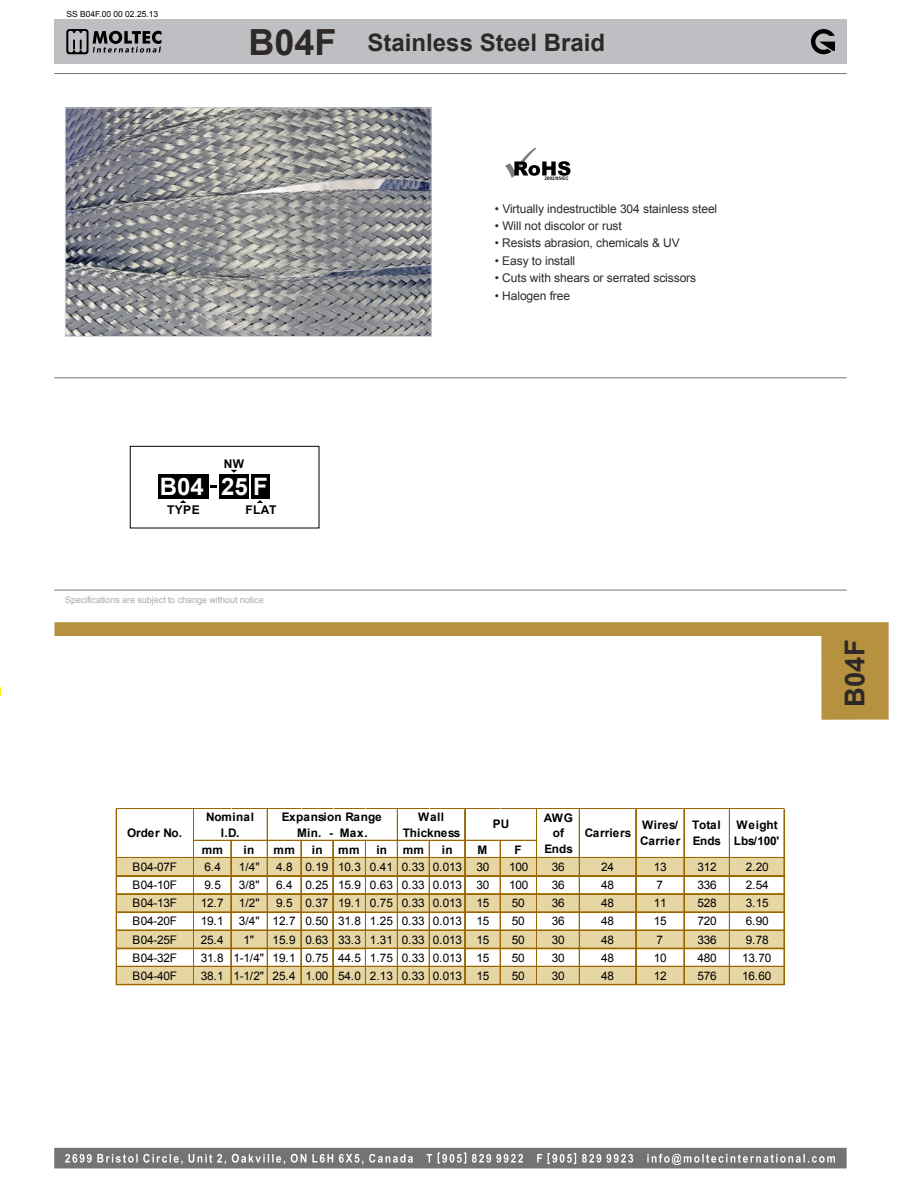
<style>
.page{position:relative;width:901px;height:1188px;background:#fff}
.page>*{position:absolute;margin:0;border:0;box-sizing:border-box;transform-origin:0 0}
.t1{font:700 36px "Arial";color:#2e2926}
.t2{font:700 27.45px "Arial";color:#2e2926}
.t3{font:700 24px "Arial";color:#2e2926}
.t4{font:700 24px "Arial";color:#fff}
.t5{font:12px "Arial";letter-spacing:-.01em;color:#2e2926}
.t6{font:700 12px "Arial";letter-spacing:.035em;color:#000}
.t7{font:11.85px "Arial";letter-spacing:-.015em;color:#000}
.t8{font:700 11.85px/15.5px "Arial";color:#000;text-align:center}
.t9{font:700 11.85px/15.5px "Arial";letter-spacing:.025em;color:#000}
.t10{font:9px "Arial";color:#a8abad}
.t11{font:8.4px "Arial";color:#000}
</style>
<div class="page">
<img style="left:67px;top:110px;width:362px;height:225px">
<div style="left:65px;top:108px;width:366px;height:229px;border:1px solid #d1d4d6"></div>
<div style="left:54px;top:19px;width:792px;height:45px;background:#bdbfc2"></div>
<svg style="left:505px;top:147px;width:65px;height:33px"></svg>
<svg style="left:54px;top:622px;width:834px;height:98px"></svg>
<hr style="left:54px;top:73px;width:792px;height:1px;background:#737375">
<svg style="left:811px;top:29px;width:23px;height:25px"></svg>
<hr style="left:54px;top:590px;width:792px;height:1px;background:#737375">
<div style="left:116px;top:857px;width:668px;height:19px;background:#e6d6a3"></div>
<div style="left:116px;top:894px;width:668px;height:19px;background:#e6d6a3"></div>
<div style="left:116px;top:930px;width:668px;height:19px;background:#e6d6a3"></div>
<div style="left:116px;top:966px;width:668px;height:19px;background:#e6d6a3"></div>
<hr style="left:117px;top:808px;width:667px;height:1px;background:#960">
<hr style="left:194px;top:840px;width:343px;height:1px;background:#960">
<hr style="left:117px;top:857px;width:667px;height:1px;background:#960">
<hr style="left:117px;top:875px;width:667px;height:1px;background:#960">
<hr style="left:117px;top:876px;width:667px;height:1px;background:#960">
<hr style="left:117px;top:893px;width:667px;height:1px;background:#960">
<hr style="left:117px;top:894px;width:667px;height:1px;background:#960">
<hr style="left:117px;top:912px;width:667px;height:1px;background:#960">
<hr style="left:117px;top:930px;width:667px;height:1px;background:#960">
<hr style="left:117px;top:948px;width:667px;height:1px;background:#960">
<hr style="left:117px;top:966px;width:667px;height:1px;background:#960">
<hr style="left:116px;top:808px;width:1px;height:177px;background:#960">
<hr style="left:193px;top:809px;width:1px;height:176px;background:#960">
<hr style="left:230px;top:841px;width:1px;height:144px;background:#960">
<hr style="left:231px;top:841px;width:1px;height:144px;background:#960">
<hr style="left:267px;top:809px;width:1px;height:176px;background:#960">
<hr style="left:300px;top:841px;width:1px;height:144px;background:#960">
<hr style="left:301px;top:841px;width:1px;height:144px;background:#960">
<hr style="left:332px;top:841px;width:1px;height:144px;background:#960">
<hr style="left:365px;top:841px;width:1px;height:144px;background:#960">
<hr style="left:397px;top:809px;width:1px;height:176px;background:#960">
<hr style="left:428px;top:841px;width:1px;height:144px;background:#960">
<hr style="left:429px;top:841px;width:1px;height:144px;background:#960">
<hr style="left:464px;top:809px;width:1px;height:176px;background:#960">
<hr style="left:499px;top:841px;width:1px;height:144px;background:#960">
<hr style="left:500px;top:841px;width:1px;height:144px;background:#960">
<hr style="left:536px;top:809px;width:1px;height:176px;background:#960">
<hr style="left:578px;top:809px;width:1px;height:176px;background:#960">
<hr style="left:579px;top:809px;width:1px;height:176px;background:#960">
<hr style="left:635px;top:809px;width:1px;height:176px;background:#960">
<hr style="left:683px;top:809px;width:1px;height:176px;background:#960">
<hr style="left:728px;top:809px;width:1px;height:176px;background:#960">
<hr style="left:729px;top:809px;width:1px;height:176px;background:#960">
<hr style="left:117px;top:984px;width:667px;height:1px;background:#960">
<hr style="left:783px;top:809px;width:1px;height:176px;background:#960">
<div style="left:130px;top:446px;width:189px;height:82px;border:1px solid #000"></div>
<div style="left:251px;top:474px;width:18px;height:25px;background:#000"></div>
<div style="left:158px;top:474px;width:50px;height:25px;background:#000"></div>
<svg style="left:180px;top:500px;width:6px;height:3px"></svg>
<svg style="left:210px;top:485px;width:6px;height:3px"></svg>
<div style="left:219px;top:474px;width:29px;height:25px;background:#000"></div>
<svg style="left:231px;top:470px;width:6px;height:3px"></svg>
<svg style="left:256px;top:500px;width:7px;height:3px"></svg>
<hr style="left:54px;top:378px;width:792px;height:1px;background:#737375">
<svg style="left:54px;top:1148px;width:792px;height:20px;background:#858587"></svg>
<svg style="left:66px;top:29px;width:95px;height:25px"></svg>
<p class="t11" style="left:66px;top:11px;width:93px">SS B04F.00 00 02.25.13</p>
<h1 class="t1" style="left:248px;top:28px;width:90px">B04F</h1>
<h3 class="t3" style="left:367px;top:34px;width:239px">Stainless Steel Braid</h3>
<p class="t5" style="left:494px;top:204px;width:224px">• Virtually indestructible 304 stainless steel</p>
<p class="t5" style="left:494px;top:221px;width:128px">• Will not discolor or rust</p>
<p class="t5" style="left:494px;top:239px;width:186px">• Resists abrasion, chemicals &amp; UV</p>
<p class="t5" style="left:494px;top:256px;width:82px">• Easy to install</p>
<p class="t5" style="left:494px;top:274px;width:203px">• Cuts with shears or serrated scissors</p>
<p class="t5" style="left:494px;top:291px;width:77px">• Halogen free</p>
<h3 class="t4" style="left:160px;top:477px;width:46px">B04</h3>
<p class="t6" style="left:167px;top:505px;width:34px">TYPE</p>
<p class="t6" style="left:224px;top:460px;width:22px">NW</p>
<h3 class="t4" style="left:221px;top:477px;width:48px">25F</h3>
<p class="t6" style="left:245px;top:505px;width:33px">FLAT</p>
<p class="t10" style="left:65px;top:596px;width:200px">Specifications are subject to change without notice</p>
<p class="t8" style="left:206px;top:810px;width:49px">Nominal</p>
<p class="t8" style="left:127px;top:827px;width:57px">Order No.</p>
<p class="t8" style="left:221px;top:826px;width:20px">I.D.</p>
<p class="t8" style="left:281px;top:810px;width:102px">Expansion Range<br>Min. - Max.</p>
<p class="t8" style="left:402px;top:810px;width:59px">Wall<br>Thickness</p>
<p class="t8" style="left:492px;top:818px;width:18px">PU</p>
<p class="t8" style="left:201px;top:843px;width:23px">mm</p>
<p class="t8" style="left:243px;top:843px;width:12px">in</p>
<p class="t8" style="left:273px;top:843px;width:23px">mm</p>
<p class="t8" style="left:311px;top:843px;width:12px">in</p>
<p class="t8" style="left:338px;top:843px;width:23px">mm</p>
<p class="t8" style="left:376px;top:843px;width:12px">in</p>
<p class="t8" style="left:402px;top:843px;width:23px">mm</p>
<p class="t8" style="left:441px;top:843px;width:12px">in</p>
<p class="t8" style="left:477px;top:843px;width:11px">M</p>
<p class="t8" style="left:514px;top:843px;width:9px">F</p>
<p class="t8" style="left:543px;top:811px;width:31px">AWG of<br>Ends</p>
<p class="t8" style="left:584px;top:827px;width:48px">Carriers</p>
<p class="t9" style="left:639px;top:819px;width:42px">Wires/<br>Carrier</p>
<p class="t8" style="left:691px;top:819px;width:31px;text-align:left">Total<br>Ends</p>
<p class="t8" style="left:733px;top:819px;width:47px;text-align:left">Weight<br>Lbs/100'</p>
<p class="t7" style="left:132px;top:862px;width:46px">B04-07F</p>
<p class="t7" style="left:204px;top:862px;width:18px">6.4</p>
<p class="t7" style="left:239px;top:862px;width:22px">1/4"</p>
<p class="t7" style="left:276px;top:862px;width:214px">4.8 0.19 10.3 0.41 0.33 0.013 30</p>
<p class="t7" style="left:509px;top:862px;width:21px">100</p>
<p class="t7" style="left:551px;top:862px;width:14px">36</p>
<p class="t7" style="left:600px;top:862px;width:14px">24</p>
<p class="t7" style="left:653px;top:862px;width:14px">13</p>
<p class="t7" style="left:697px;top:862px;width:21px">312</p>
<p class="t7" style="left:745px;top:862px;width:24px">2.20</p>
<p class="t7" style="left:132px;top:881px;width:46px">B04-10F</p>
<p class="t7" style="left:204px;top:881px;width:18px">9.5</p>
<p class="t7" style="left:239px;top:881px;width:22px">3/8"</p>
<p class="t7" style="left:276px;top:881px;width:214px">6.4 0.25 15.9 0.63 0.33 0.013 30</p>
<p class="t7" style="left:509px;top:881px;width:21px">100</p>
<p class="t7" style="left:551px;top:881px;width:14px">36</p>
<p class="t7" style="left:600px;top:881px;width:14px">48</p>
<p class="t7" style="left:656px;top:881px;width:8px">7</p>
<p class="t7" style="left:697px;top:881px;width:21px">336</p>
<p class="t7" style="left:745px;top:881px;width:24px">2.54</p>
<p class="t7" style="left:132px;top:899px;width:46px">B04-13F</p>
<p class="t7" style="left:201px;top:899px;width:24px">12.7</p>
<p class="t7" style="left:239px;top:899px;width:22px">1/2"</p>
<p class="t7" style="left:276px;top:899px;width:214px">9.5 0.37 19.1 0.75 0.33 0.013 15</p>
<p class="t7" style="left:511px;top:899px;width:14px">50</p>
<p class="t7" style="left:551px;top:899px;width:14px">36</p>
<p class="t7" style="left:600px;top:899px;width:14px">48</p>
<p class="t7" style="left:653px;top:899px;width:14px">11</p>
<p class="t7" style="left:697px;top:899px;width:21px">528</p>
<p class="t7" style="left:745px;top:899px;width:24px">3.15</p>
<p class="t7" style="left:132px;top:917px;width:46px">B04-20F</p>
<p class="t7" style="left:201px;top:917px;width:24px">19.1</p>
<p class="t7" style="left:239px;top:917px;width:252px">3/4" 12.7 0.50 31.8 1.25 0.33 0.013 15</p>
<p class="t7" style="left:511px;top:917px;width:14px">50</p>
<p class="t7" style="left:551px;top:917px;width:14px">36</p>
<p class="t7" style="left:600px;top:917px;width:14px">48</p>
<p class="t7" style="left:653px;top:917px;width:14px">15</p>
<p class="t7" style="left:697px;top:917px;width:21px">720</p>
<p class="t7" style="left:745px;top:917px;width:24px">6.90</p>
<p class="t7" style="left:132px;top:935px;width:46px">B04-25F</p>
<p class="t7" style="left:201px;top:935px;width:24px">25.4</p>
<p class="t7" style="left:243px;top:935px;width:12px">1"</p>
<p class="t7" style="left:272px;top:935px;width:218px">15.9 0.63 33.3 1.31 0.33 0.013 15</p>
<p class="t7" style="left:511px;top:935px;width:14px">50</p>
<p class="t7" style="left:551px;top:935px;width:14px">30</p>
<p class="t7" style="left:600px;top:935px;width:14px">48</p>
<p class="t7" style="left:656px;top:935px;width:8px">7</p>
<p class="t7" style="left:697px;top:935px;width:21px">336</p>
<p class="t7" style="left:745px;top:935px;width:24px">9.78</p>
<p class="t7" style="left:132px;top:953px;width:46px">B04-32F</p>
<p class="t7" style="left:201px;top:953px;width:290px">31.8 1-1/4" 19.1 0.75 44.5 1.75 0.33 0.013 15</p>
<p class="t7" style="left:511px;top:953px;width:14px">50</p>
<p class="t7" style="left:551px;top:953px;width:14px">30</p>
<p class="t7" style="left:600px;top:953px;width:14px">48</p>
<p class="t7" style="left:653px;top:953px;width:14px">10</p>
<p class="t7" style="left:697px;top:953px;width:21px">480</p>
<p class="t7" style="left:741px;top:953px;width:31px">13.70</p>
<p class="t7" style="left:132px;top:971px;width:46px">B04-40F</p>
<p class="t7" style="left:201px;top:971px;width:290px">38.1 1-1/2" 25.4 1.00 54.0 2.13 0.33 0.013 15</p>
<p class="t7" style="left:511px;top:971px;width:14px">50</p>
<p class="t7" style="left:551px;top:971px;width:14px">30</p>
<p class="t7" style="left:600px;top:971px;width:14px">48</p>
<p class="t7" style="left:653px;top:971px;width:14px">12</p>
<p class="t7" style="left:697px;top:971px;width:21px">576</p>
<p class="t7" style="left:741px;top:971px;width:31px">16.60</p>
<h2 class="t2" style="left:844px;top:707px;width:68px;rotate:-90deg">B04F</h2>
</div>
